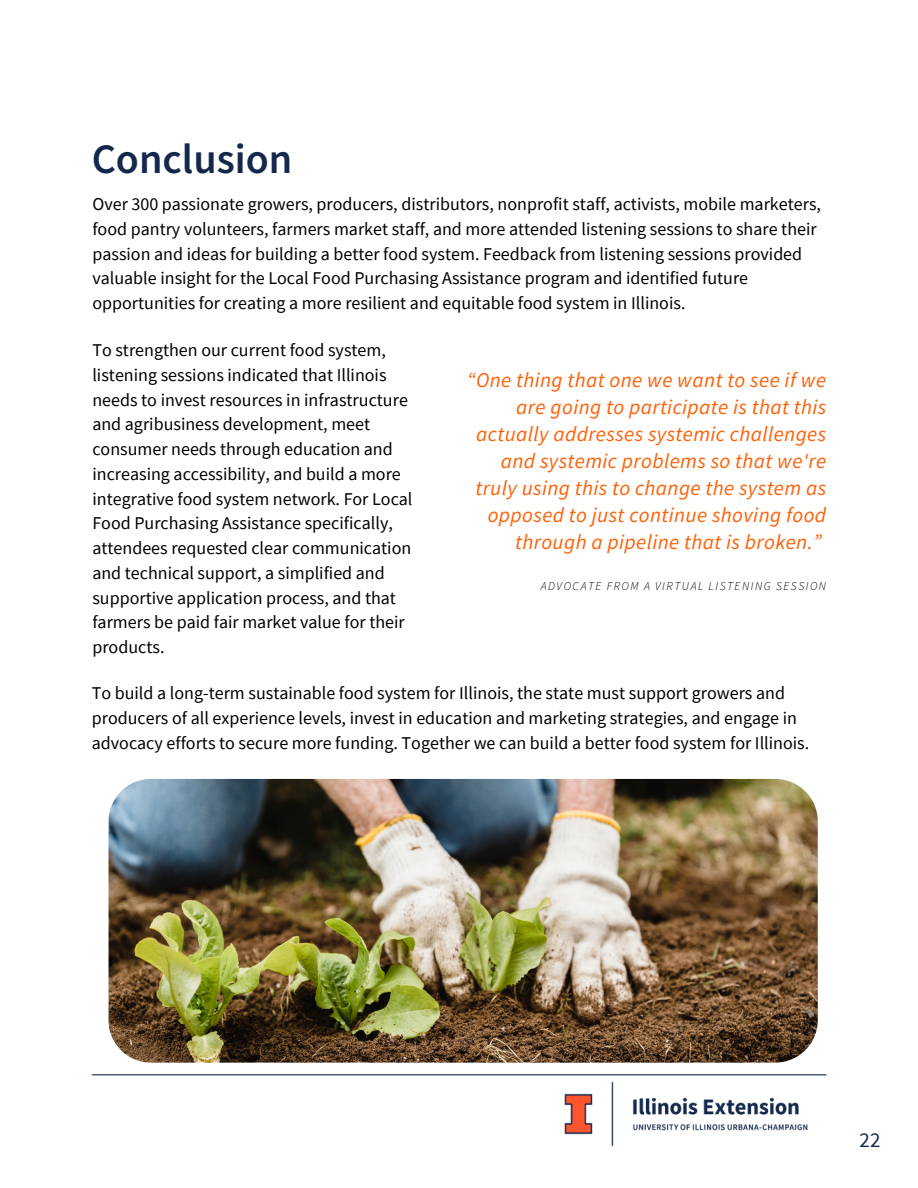
<style>
.page{position:relative;width:918px;height:1188px;background:#fff}
.page>*{position:absolute;margin:0;border:0;box-sizing:border-box;transform-origin:0 0}
.t1{font:600 42px "Source Sans Pro";color:#13294b}
.t2{font:italic 21px/27px "Source Sans Pro";letter-spacing:.02em;color:#ff5f05;text-align:right}
.t3{font:21px "Source Sans Pro";color:#13294b}
.t4{font:18px/24.8px "Source Sans Pro";color:#000}
.t5{font:italic 300 12px "Source Sans Pro";letter-spacing:.125em;color:#000}
</style>
<div class="page">
<hr style="left:92px;top:1074px;width:734px;height:1px;background:#13294b">
<img style="left:109px;top:779px;width:709px;height:284px;border-radius:43px">
<img style="left:546px;top:1074px;width:280px;height:73px">
<h2 class="t1" style="left:92px;top:131px;width:202px">Conclusion</h2>
<p class="t4" style="left:92px;top:191px;width:730px">Over 300 passionate growers, producers, distributors, nonprofit staff, activists, mobile marketers, food pantry volunteers, farmers market staff, and more attended listening sessions to share their passion and ideas for building a better food system. Feedback from listening sessions provided valuable insight for the Local Food Purchasing Assistance program and identified future opportunities for creating a more resilient and equitable food system in Illinois.</p>
<p class="t4" style="left:92px;top:337px;width:322px">To strengthen our current food system, listening sessions indicated that Illinois needs to invest resources in infrastructure and agribusiness development, meet consumer needs through education and increasing accessibility, and build a more integrative food system network. For Local Food Purchasing Assistance specifically, attendees requested clear communication and technical support, a simplified and supportive application process, and that farmers be paid fair market value for their products.</p>
<p class="t4" style="left:92px;top:681px;width:719px">To build a long-term sustainable food system for Illinois, the state must support growers and producers of all experience levels, invest in education and marketing strategies, and engage in advocacy efforts to secure more funding. Together we can build a better food system for Illinois.</p>
<p class="t2" style="left:467px;top:366px;width:361px">“One thing that one we want to see if we are going to participate is that this actually addresses systemic challenges and systemic problems so that we're truly using this to change the system as opposed to just continue shoving food through a pipeline that is broken.”</p>
<p class="t5" style="left:541px;top:578px;width:287px">ADVOCATE FROM A VIRTUAL LISTENING SESSION</p>
<p class="t3" style="left:860px;top:1126px;width:22px">22</p>
</div>
